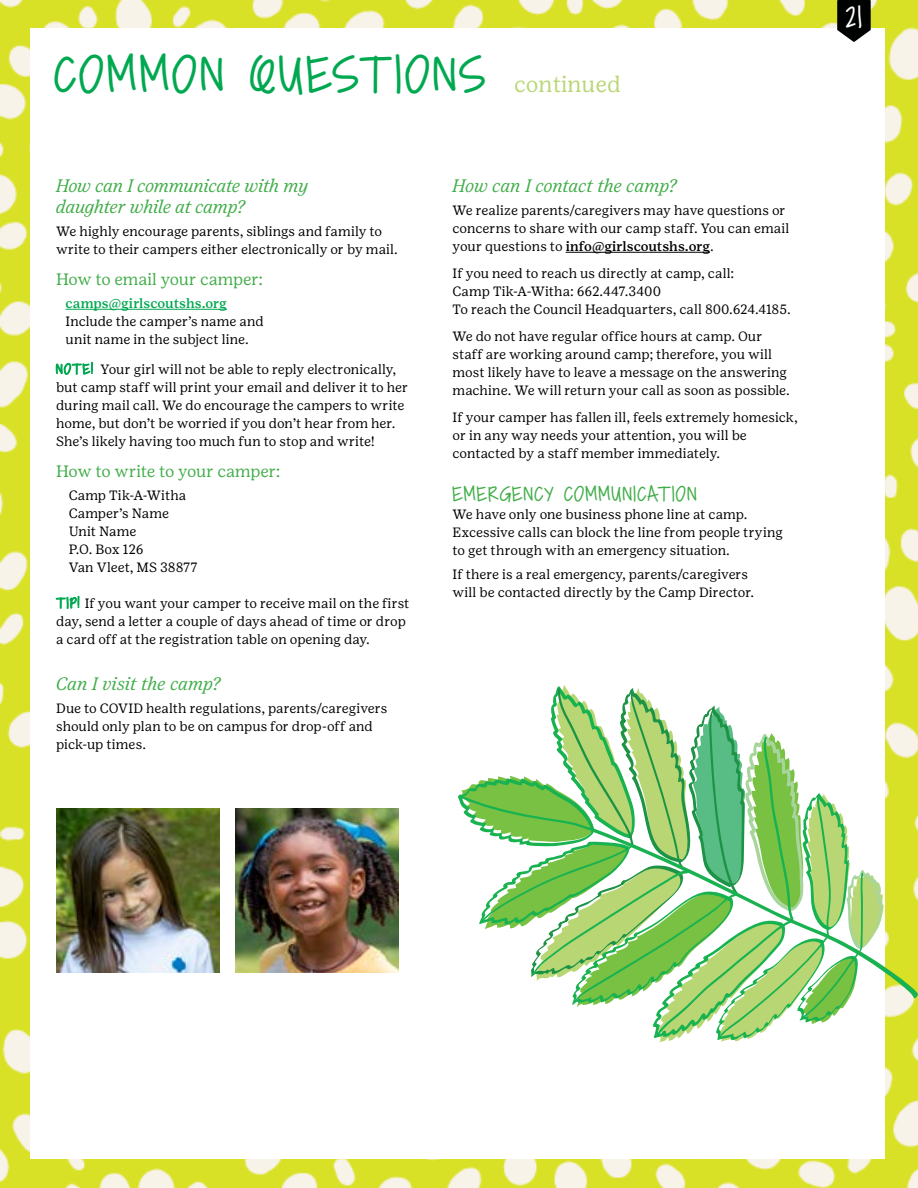
<style>
.page{position:relative;width:918px;height:1188px;background:#fff}
.page>*{position:absolute;margin:0;border:0;box-sizing:border-box;transform-origin:0 0}
.t1{font:48px "Alpine Script";letter-spacing:.07em;color:#00a850}
.t2{font:27px "Alpine Script";color:#fff}
.t3{font:19.5px "Alpine Script";letter-spacing:.06em;color:#41ad49}
.t4{font:italic 300 18px/21px "Girl Scout Display";letter-spacing:-.005em;color:#41ad49}
.t5{font:16.5px "Girl Scout Text";letter-spacing:-.01em;color:#41ad49}
.t6{font:13.5px/18px "Girl Scout Text";color:#000}
.t7{font:500 13.5px "Girl Scout Text";color:#00a850}
.s1{font-family:"Girl Scout Text";font-size:22.5px;color:#b8d774}
.s2{font-family:"Alpine Script";color:#00a850}
.s3{font-weight:500}
</style>
<div class="page">
<img style="left:0;top:0;width:918px;height:1188px">
<div style="left:30px;top:28px;width:855px;height:1132px;background:#fff"></div>
<svg style="left:837px;top:0;width:34px;height:42px"></svg>
<img style="left:235px;top:809px;width:163px;height:163px">
<img style="left:56px;top:809px;width:164px;height:163px">
<hr style="left:66px;top:309px;width:161px;height:1px;background:#00a850">
<hr style="left:566px;top:252px;width:144px;height:1px;background:#000">
<svg style="left:458px;top:685px;width:391px;height:357px"></svg>
<svg style="left:590px;top:828px;width:328px;height:171px"></svg>
<h1 class="t1" style="left:54px;top:51px;width:568px">COMMON QUESTIONS <span class="s1">continued</span></h1>
<h3 class="t4" style="left:56px;top:176px;width:253px">How can I communicate with my daughter while at camp?</h3>
<p class="t6" style="left:56px;top:222px;width:343px">We highly encourage parents, siblings and family to write to their campers either electronically or by mail.</p>
<p class="t5" style="left:56px;top:270px;width:208px">How to email your camper:</p>
<p class="t7" style="left:66px;top:295px;width:163px">camps@girlscoutshs.org</p>
<p class="t6" style="left:66px;top:312px;width:200px">Include the camper’s name and unit name in the subject line.</p>
<p class="t6" style="left:56px;top:360px;width:354px"><span class="s2">NOTE!</span> Your girl will not be able to reply electronically, but camp staff will print your email and deliver it to her during mail call. We do encourage the campers to write home, but don’t be worried if you don’t hear from her.<br>She’s likely having too much fun to stop and write!</p>
<p class="t5" style="left:56px;top:462px;width:226px">How to write to your camper:</p>
<p class="t6" style="left:69px;top:486px;width:131px">Camp Tik-A-Witha<br>Camper’s Name<br>Unit Name<br>P.O. Box 126<br>Van Vleet, MS 38877</p>
<p class="t6" style="left:56px;top:594px;width:355px"><span class="s2">TIP!</span> If you want your camper to receive mail on the first day, send a letter a couple of days ahead of time or drop a card off at the registration table on opening day.</p>
<h3 class="t4" style="left:56px;top:674px;width:166px">Can I visit the camp?</h3>
<p class="t6" style="left:56px;top:699px;width:333px">Due to COVID health regulations, parents/caregivers should only plan to be on campus for drop-off and pick-up times.</p>
<h3 class="t4" style="left:453px;top:176px;width:226px">How can I contact the camp?</h3>
<p class="t6" style="left:453px;top:201px;width:338px">We realize parents/caregivers may have questions or concerns to share with our camp staff. You can email your questions to <span class="s3">info@girlscoutshs.org</span>.</p>
<p class="t6" style="left:453px;top:264px;width:340px">If you need to reach us directly at camp, call:<br>Camp Tik-A-Witha: 662.447.3400<br>To reach the Council Headquarters, call 800.624.4185.</p>
<p class="t6" style="left:453px;top:327px;width:339px">We do not have regular office hours at camp. Our staff are working around camp; therefore, you will most likely have to leave a message on the answering machine. We will return your call as soon as possible.</p>
<p class="t6" style="left:453px;top:408px;width:347px">If your camper has fallen ill, feels extremely homesick, or in any way needs your attention, you will be contacted by a staff member immediately.</p>
<h3 class="t3" style="left:453px;top:485px;width:245px">EMERGENCY COMMUNICATION</h3>
<p class="t6" style="left:453px;top:505px;width:332px">We have only one business phone line at camp.<br>Excessive calls can block the line from people trying to get through with an emergency situation.</p>
<p class="t6" style="left:453px;top:565px;width:303px">If there is a real emergency, parents/caregivers will be contacted directly by the Camp Director.</p>
<h2 class="t2" style="left:846px;top:4px;width:17px">21</h2>
</div>
